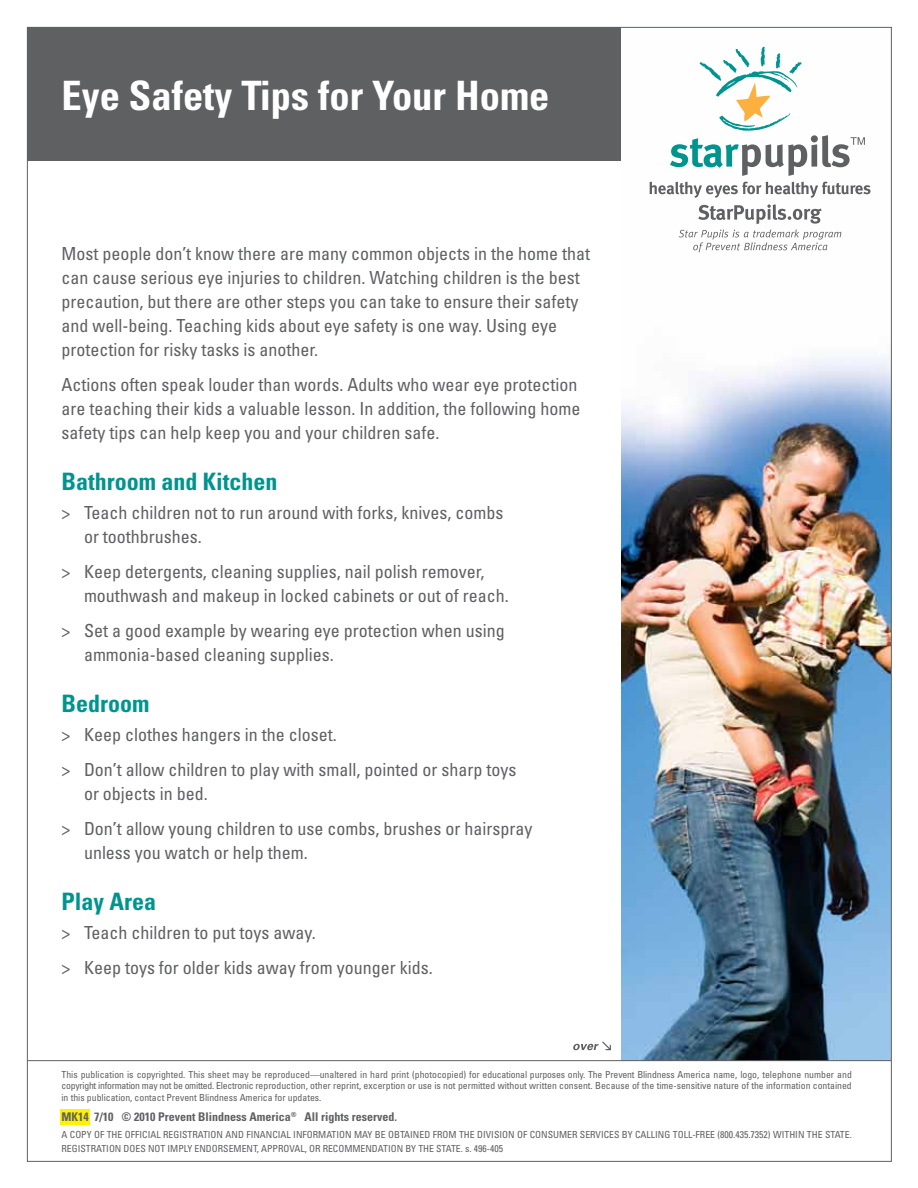
<style>
.page{position:relative;width:918px;height:1188px;background:#fff}
.page>*{position:absolute;margin:0;border:0;box-sizing:border-box;transform-origin:0 0}
.t1{font:700 condensed 40.5px "Univers";color:#fff}
.t2{font:700 condensed 24px "Univers";color:#00948f}
.t3{font:condensed 18px/24px "Univers";color:#5f6062}
.t4{font:700 condensed 12px "Univers";color:#5f6062}
.t5{font:condensed 9.75px/11.7px "Univers";color:#5f6062;text-align:justify}
</style>
<div class="page">
<img style="left:621px;top:46px;width:269px;height:1014px">
<div style="left:27px;top:27px;width:594px;height:134px;background:#5f6062"></div>
<hr style="left:28px;top:1060px;width:863px;height:1px;background:#5f6062">
<svg style="left:650px;top:182px;width:221px;height:16px"></svg>
<svg style="left:670px;top:47px;width:195px;height:129px"></svg>
<svg style="left:679px;top:204px;width:162px;height:48px"></svg>
<div style="left:61px;top:1109px;width:29px;height:16px;background:#fff200"></div>
<svg style="left:573px;top:1041px;width:38px;height:9px"></svg>
<h1 class="t1" style="left:62px;top:71px;width:490px">Eye Safety Tips for Your Home</h1>
<p class="t3" style="left:62px;top:241px;width:530px">Most people don’t know there are many common objects in the home that can cause serious eye injuries to children. Watching children is the best precaution, but there are other steps you can take to ensure their safety and well-being. Teaching kids about eye safety is one way. Using eye protection for risky tasks is another.</p>
<p class="t3" style="left:62px;top:372px;width:520px">Actions often speak louder than words. Adults who wear eye protection are teaching their kids a valuable lesson. In addition, the following home safety tips can help keep you and your children safe.</p>
<h2 class="t2" style="left:62px;top:467px;width:217px">Bathroom and Kitchen</h2>
<p class="t3" style="left:84px;top:501px;width:421px;text-indent:-22px">&gt; Teach children not to run around with forks, knives, combs or toothbrushes.</p>
<p class="t3" style="left:84px;top:559px;width:426px;text-indent:-22px">&gt; Keep detergents, cleaning supplies, nail polish remover, mouthwash and makeup in locked cabinets or out of reach.</p>
<p class="t3" style="left:84px;top:618px;width:422px;text-indent:-22px">&gt; Set a good example by wearing eye protection when using ammonia-based cleaning supplies.</p>
<h2 class="t2" style="left:62px;top:689px;width:89px">Bedroom</h2>
<p class="t3" style="left:62px;top:717px;width:457px;line-height:34.8px">&gt; Keep clothes hangers in the closet.<br>&gt; Don’t allow children to play with small, pointed or sharp toys</p>
<p class="t3" style="left:62px;top:776px;width:473px;line-height:34.8px;text-indent:22px">or objects in bed.<br>&gt; Don’t allow young children to use combs, brushes or hairspray</p>
<p class="t3" style="left:84px;top:840px;width:225px">unless you watch or help them.</p>
<h2 class="t2" style="left:62px;top:887px;width:96px">Play Area</h2>
<p class="t3" style="left:62px;top:915px;width:373px;line-height:34.8px">&gt; Teach children to put toys away.<br>&gt; Keep toys for older kids away from younger kids.</p>
<p class="t5" style="left:62px;top:1068px;width:792px">This publication is copyrighted. This sheet may be reproduced—unaltered in hard print (photocopied) for educational purposes only. The Prevent Blindness America name, logo, telephone number and copyright information may not be omitted. Electronic reproduction, other reprint, excerption or use is not permitted without written consent. Because of the time-sensitive nature of the information contained in this publication, contact Prevent Blindness America for updates.</p>
<p class="t4" style="left:62px;top:1109px;width:337px">MK14 7/10 © 2010 Prevent Blindness America<sup>®</sup> All rights reserved.</p>
<p class="t5" style="left:62px;top:1127px;width:792px;line-height:14.4px">A COPY OF THE OFFICIAL REGISTRATION AND FINANCIAL INFORMATION MAY BE OBTAINED FROM THE DIVISION OF CONSUMER SERVICES BY CALLING TOLL-FREE (800.435.7352) WITHIN THE STATE.<br>REGISTRATION DOES NOT IMPLY ENDORSEMENT, APPROVAL, OR RECOMMENDATION BY THE STATE. s. 496-405</p>
</div>
